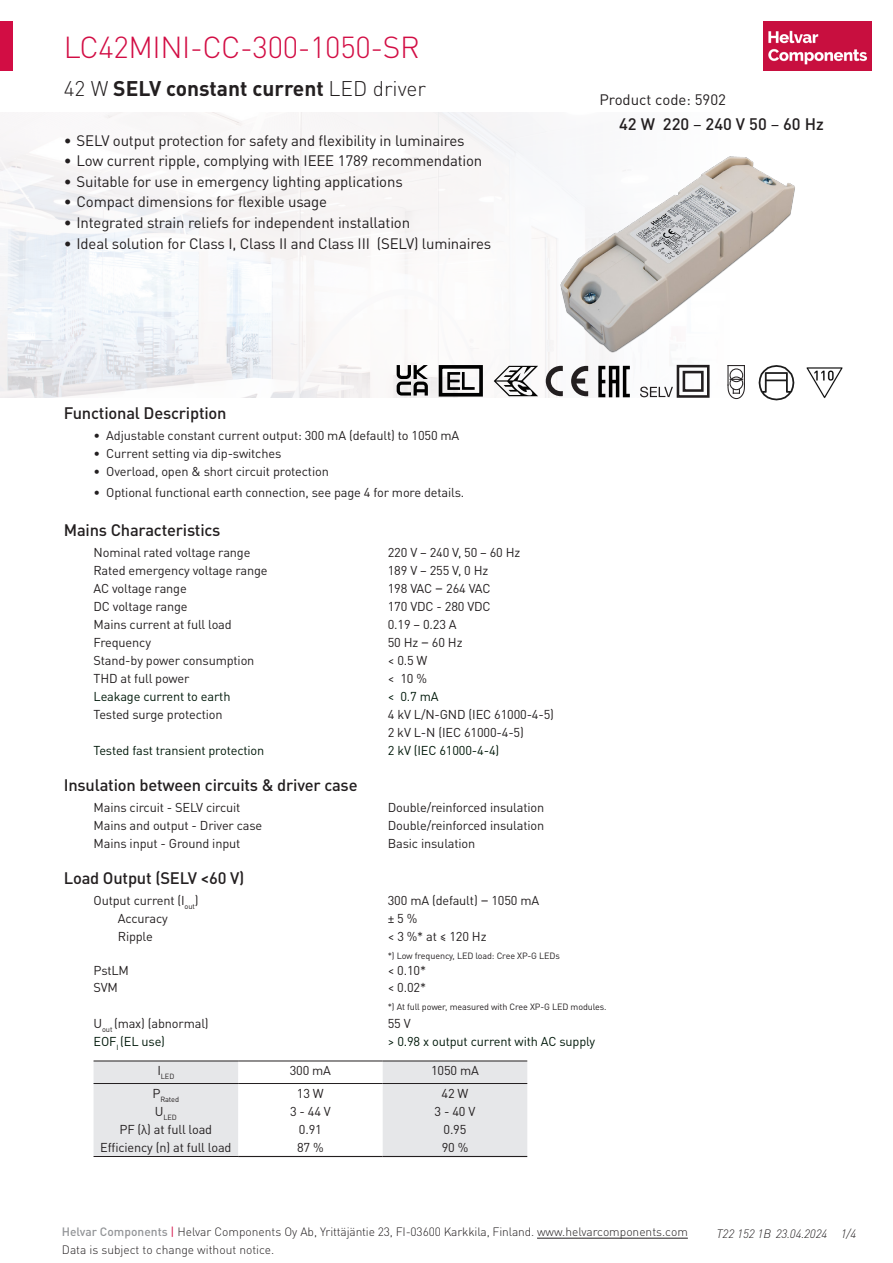
<style>
.page{position:relative;width:893px;height:1263px;background:#fff}
.page>*{position:absolute;margin:0;border:0;box-sizing:border-box;transform-origin:0 0}
.HELVAR_Small_Heading_DIN{font:300 30px "DIN Pro";letter-spacing:-.01em;color:#d20d44}
.headlineO{font:700 21px "DIN Pro";color:#231f20}
.Data_subheads{font:500 16.5px "DIN Pro";letter-spacing:-.01em;color:#231f20}
.Tehot{font:500 16.5px "DIN Pro";color:#231f20}
.Tehot-2{font:15px "DIN Pro";letter-spacing:-.01em;color:#231f20}
.Data_bread{font:12.75px "DIN Pro";letter-spacing:-.01em;color:#231f20}
.Data_bread-2{font:12.75px "DIN Pro";letter-spacing:-.01em;color:#00190a}
.t1{font:300 12px/18px "DIN Pro";color:#231f20}
.Documnetn_number{font:italic 300 12px "DIN Pro";letter-spacing:-.005em;color:#231f20}
.Data_bread-3{font:9px "DIN Pro";letter-spacing:-.01em;color:#231f20}
.Data_bread-4{font:7.5px "DIN Pro";letter-spacing:-.01em;color:#231f20}
.s1{font-weight:300}
.s2{font-weight:400}
.s3{font-size:15px}
.s4{font-weight:500;color:#939598}
.s5{font-weight:400;color:#d20d44}
</style>
<div class="page">
<hr style="left:537px;top:1238px;width:151px;height:1px;background:#231f20">
<img style="left:0;top:113px;width:759px;height:285px">
<div style="left:94px;top:1061px;width:144px;height:95px;background:#e6e7e9"></div>
<div style="left:383px;top:1061px;width:144px;height:95px;background:#e6e7e9"></div>
<hr style="left:238px;top:1156px;width:145px;height:1px;background:#231f20">
<hr style="left:383px;top:1156px;width:144px;height:1px;background:#231f20">
<hr style="left:238px;top:1060px;width:145px;height:1px;background:#231f20">
<hr style="left:383px;top:1060px;width:144px;height:1px;background:#231f20">
<hr style="left:238px;top:1083px;width:145px;height:1px;background:#231f20">
<hr style="left:383px;top:1083px;width:144px;height:1px;background:#231f20">
<hr style="left:94px;top:1083px;width:144px;height:1px;background:#231f20">
<hr style="left:94px;top:1060px;width:144px;height:1px;background:#231f20">
<hr style="left:94px;top:1156px;width:144px;height:1px;background:#231f20">
<svg style="left:448px;top:371px;width:28px;height:20px"></svg>
<div style="left:439px;top:365px;width:44px;height:32px;border:4px solid #000"></div>
<svg style="left:759px;top:365px;width:35px;height:35px"></svg>
<div style="left:677px;top:365px;width:33px;height:33px;border:3px solid #231f20"></div>
<div style="left:683px;top:371px;width:21px;height:21px;border:3px solid #231f20"></div>
<svg style="left:640px;top:387px;width:33px;height:10px"></svg>
<img style="left:501px;top:138px;width:294px;height:219px">
<svg style="left:397px;top:365px;width:31px;height:30px"></svg>
<img style="left:763px;top:21px;width:109px;height:50px">
<div style="left:0;top:21px;width:13px;height:50px;background:#d20d44"></div>
<svg style="left:546px;top:366px;width:42px;height:30px"></svg>
<svg style="left:494px;top:366px;width:44px;height:30px"></svg>
<svg style="left:598px;top:366px;width:32px;height:31px"></svg>
<svg style="left:727px;top:365px;width:18px;height:34px"></svg>
<img style="left:806px;top:367px;width:37px;height:32px">
<p class="HELVAR_Small_Heading_DIN" style="left:64px;top:24px;width:358px">LC42MINI-CC-300-1050-SR</p>
<p class="headlineO" style="left:64px;top:71px;width:364px"><span class="s1">42 W</span> SELV constant current <span class="s1">LED driver</span></p>
<p class="Tehot-2" style="left:64px;top:129px;width:402px">• SELV output protection for safety and flexibility in luminaires</p>
<p class="Tehot-2" style="left:64px;top:149px;width:420px">• Low current ripple, complying with IEEE 1789 recommendation</p>
<p class="Tehot-2" style="left:64px;top:170px;width:340px">• Suitable for use in emergency lighting applications</p>
<p class="Tehot-2" style="left:64px;top:190px;width:265px">• Compact dimensions for flexible usage</p>
<p class="Tehot-2" style="left:64px;top:211px;width:348px">• Integrated strain reliefs for independent installation</p>
<p class="Tehot-2" style="left:64px;top:231px;width:429px">• Ideal solution for Class I, Class II and Class III (SELV) luminaires</p>
<p class="Tehot-2" style="left:599px;top:88px;width:128px">Product code: 5902</p>
<p class="Tehot" style="left:619px;top:110px;width:206px">42 W 220 <span class="s2">–</span> 240 V 50 <span class="s2">–</span> 60 Hz</p>
<p class="Data_subheads" style="left:64px;top:399px;width:164px">Functional Description</p>
<p class="Data_bread" style="left:94px;top:425px;width:367px">• Adjustable constant current output: 300 mA (default) to 1050 mA</p>
<p class="Data_bread" style="left:94px;top:443px;width:189px">• Current setting via dip-switches</p>
<p class="Data_bread" style="left:94px;top:461px;width:237px">• Overload, open &amp; short circuit protection</p>
<p class="Data_bread" style="left:94px;top:482px;width:372px">• Optional functional earth connection, see page 4 for more details.</p>
<p class="Data_subheads" style="left:64px;top:516px;width:158px">Mains Characteristics</p>
<p class="Data_bread" style="left:94px;top:542px;width:158px">Nominal rated voltage range</p>
<p class="Data_bread" style="left:388px;top:542px;width:134px">220 V – 240 V, 50 – 60 Hz</p>
<p class="Data_bread" style="left:94px;top:560px;width:175px">Rated emergency voltage range</p>
<p class="Data_bread" style="left:388px;top:560px;width:102px">189 V – 255 V, 0 Hz</p>
<p class="Data_bread" style="left:94px;top:578px;width:95px">AC voltage range</p>
<p class="Data_bread" style="left:388px;top:578px;width:104px">198 VAC <span class="s3">–</span> 264 VAC</p>
<p class="Data_bread" style="left:94px;top:596px;width:96px">DC voltage range</p>
<p class="Data_bread" style="left:388px;top:596px;width:104px">170 VDC - 280 VDC</p>
<p class="Data_bread" style="left:94px;top:614px;width:140px">Mains current at full load</p>
<p class="Data_bread" style="left:388px;top:614px;width:70px">0.19 – 0.23 A</p>
<p class="Data_bread" style="left:94px;top:632px;width:59px">Frequency</p>
<p class="Data_bread" style="left:388px;top:632px;width:76px">50 Hz <span class="s3">–</span> 60 Hz</p>
<p class="Data_bread" style="left:94px;top:650px;width:162px">Stand-by power consumption</p>
<p class="Data_bread" style="left:388px;top:650px;width:41px">&lt; 0.5 W</p>
<p class="Data_bread" style="left:94px;top:668px;width:97px">THD at full power</p>
<p class="Data_bread" style="left:388px;top:668px;width:41px">&lt; 10 %</p>
<p class="Data_bread-2" style="left:94px;top:686px;width:138px">Leakage current to earth</p>
<p class="Data_bread-2" style="left:388px;top:686px;width:52px">&lt; 0.7 mA</p>
<p class="Data_bread" style="left:94px;top:704px;width:131px">Tested surge protection</p>
<p class="Data_bread" style="left:388px;top:704px;width:168px">4 kV L/N-GND (IEC 61000-4-5)</p>
<p class="Data_bread" style="left:388px;top:722px;width:138px">2 kV L-N (IEC 61000-4-5)</p>
<p class="Data_bread-2" style="left:94px;top:740px;width:172px">Tested fast transient protection</p>
<p class="Data_bread-2" style="left:388px;top:740px;width:113px">2 kV (IEC 61000-4-4)</p>
<p class="Data_subheads" style="left:64px;top:771px;width:295px">Insulation between circuits &amp; driver case</p>
<p class="Data_bread" style="left:94px;top:797px;width:148px">Mains circuit - SELV circuit</p>
<p class="Data_bread" style="left:388px;top:797px;width:158px">Double/reinforced insulation</p>
<p class="Data_bread" style="left:94px;top:815px;width:170px">Mains and output - Driver case</p>
<p class="Data_bread" style="left:388px;top:815px;width:158px">Double/reinforced insulation</p>
<p class="Data_bread" style="left:94px;top:833px;width:148px">Mains input - Ground input</p>
<p class="Data_bread" style="left:388px;top:833px;width:89px">Basic insulation</p>
<p class="Data_subheads" style="left:64px;top:864px;width:182px">Load Output (SELV &lt;60 V)</p>
<p class="Data_bread" style="left:94px;top:890px;width:107px">Output current (I<sub>out</sub>)</p>
<p class="Data_bread" style="left:388px;top:890px;width:153px">300 mA (default) <span class="s3">–</span> 1050 mA</p>
<p class="Data_bread" style="left:118px;top:908px;width:52px">Accuracy</p>
<p class="Data_bread" style="left:388px;top:908px;width:31px">± 5 %</p>
<p class="Data_bread" style="left:118px;top:926px;width:37px">Ripple</p>
<p class="Data_bread" style="left:388px;top:926px;width:100px">&lt; 3 %* at ≤ 120 Hz</p>
<p class="Data_bread-3" style="left:388px;top:948px;width:174px">*) Low frequency, LED load: Cree XP-G LEDs</p>
<p class="Data_bread" style="left:94px;top:960px;width:37px">PstLM</p>
<p class="Data_bread" style="left:388px;top:960px;width:40px">&lt; 0.10*</p>
<p class="Data_bread" style="left:94px;top:977px;width:26px">SVM</p>
<p class="Data_bread" style="left:388px;top:977px;width:40px">&lt; 0.02*</p>
<p class="Data_bread-3" style="left:388px;top:999px;width:220px">*) At full power, measured with Cree XP-G LED modules.</p>
<p class="Data_bread" style="left:94px;top:1013px;width:117px">U<sub>out</sub> (max) (abnormal)</p>
<p class="Data_bread" style="left:388px;top:1013px;width:24px">55 V</p>
<p class="Data_bread-2" style="left:94px;top:1031px;width:73px">EOF<sub>I</sub> (EL use)</p>
<p class="Data_bread-2" style="left:388px;top:1031px;width:209px">&gt; 0.98 x output current with AC supply</p>
<p class="Data_bread-4" style="left:157px;top:1070px;width:18px"><sup>I</sup>LED</p>
<p class="Data_bread" style="left:290px;top:1060px;width:43px">300 mA</p>
<p class="Data_bread" style="left:431px;top:1060px;width:49px">1050 mA</p>
<p class="Data_bread-4" style="left:152px;top:1093px;width:28px"><sup>P</sup>Rated</p>
<p class="Data_bread" style="left:297px;top:1083px;width:28px">13 W</p>
<p class="Data_bread" style="left:442px;top:1083px;width:28px">42 W</p>
<p class="Data_bread-4" style="left:155px;top:1111px;width:24px"><sup>U</sup>LED</p>
<p class="Data_bread" style="left:290px;top:1101px;width:42px">3 - 44 V</p>
<p class="Data_bread" style="left:435px;top:1101px;width:42px">3 - 40 V</p>
<p class="Data_bread" style="left:119px;top:1119px;width:94px">PF (λ) at full load</p>
<p class="Data_bread" style="left:299px;top:1119px;width:24px">0.91</p>
<p class="Data_bread" style="left:443px;top:1119px;width:24px">0.95</p>
<p class="Data_bread" style="left:100px;top:1137px;width:133px">Efficiency (η) at full load</p>
<p class="Data_bread" style="left:297px;top:1137px;width:28px">87 %</p>
<p class="Data_bread" style="left:442px;top:1137px;width:28px">90 %</p>
<p class="t1" style="left:62px;top:1222px;width:627px"><span class="s4">Helvar Components</span> <span class="s5">|</span> Helvar Components Oy Ab, Yrittäjäntie 23, FI-03600 Karkkila, Finland. www.helvarcomponents.com<br>Data is subject to change without notice.</p>
<p class="Documnetn_number" style="left:716px;top:1224px;width:141px">T22 152 1B 23.04.2024 1/4</p>
</div>
